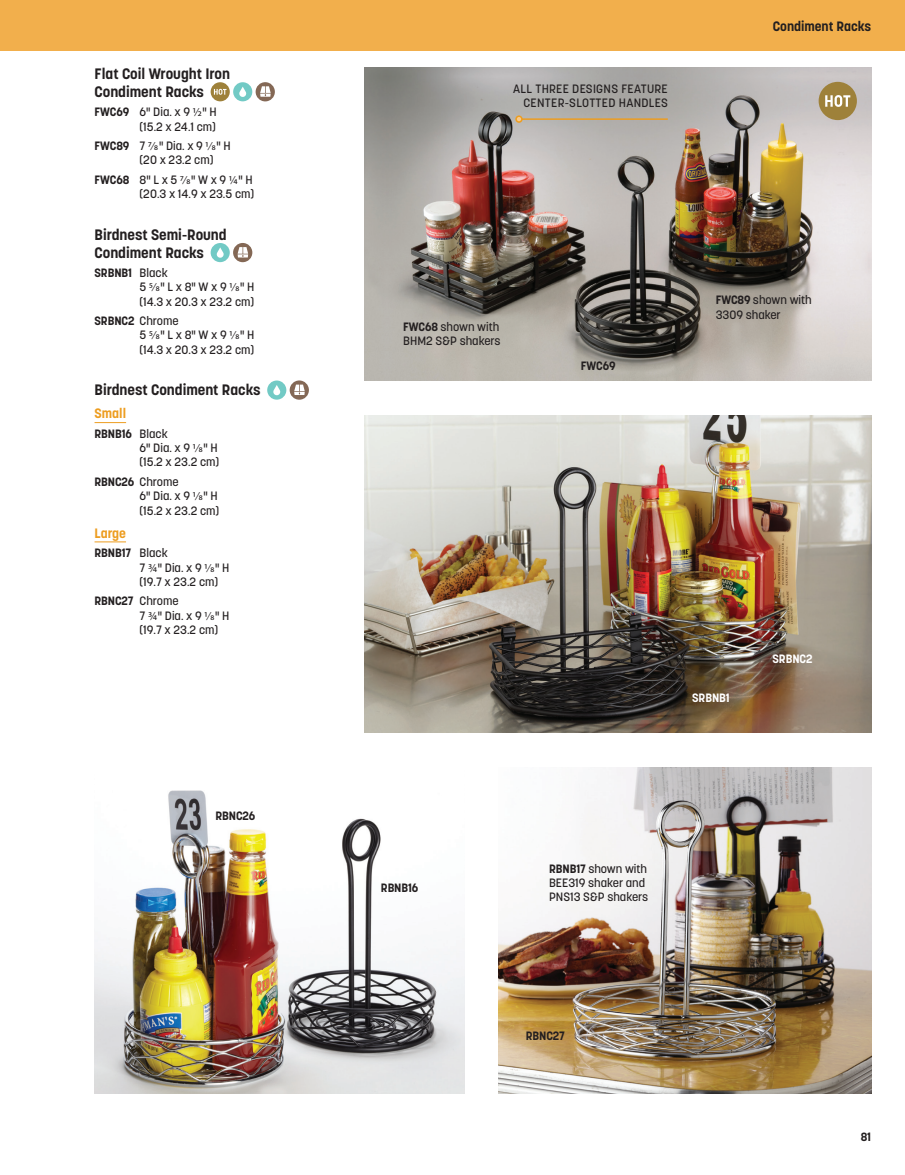
<style>
.page{position:relative;width:905px;height:1175px;background:#fff}
.page>*{position:absolute;margin:0;border:0;box-sizing:border-box;transform-origin:0 0}
.t1{font:700 15px/18px "Korolev";color:#231f20}
.t2{font:700 13.5px "Korolev";color:#231f20}
.t3{font:700 13.5px "Korolev";color:#ed9d20}
.t4{font:500 12px/14.2px "Korolev";color:#231f20}
.t5{font:500 12px/14.2px "Korolev";letter-spacing:.025em;color:#231f20;text-align:right}
.t6{font:700 12px "Korolev";letter-spacing:-.01em;color:#231f20}
.t7{font:700 12px "Korolev";letter-spacing:-.01em;color:#fff}
.s1{font-weight:700}
.s2{font-family:"Myriad Pro";font-weight:400}
</style>
<div class="page">
<img style="left:364px;top:415px;width:507px;height:317px">
<img style="left:94px;top:790px;width:370px;height:304px">
<img style="left:498px;top:767px;width:373px;height:327px">
<img style="left:364px;top:68px;width:507px;height:312px">
<div style="left:0;top:0;width:904px;height:51px;background:#f2af4c"></div>
<hr style="left:520px;top:118px;width:147px;height:2px;background:#ed9d20">
<div style="left:515px;top:115px;width:7px;height:8px;border:2px solid #ed9d20;border-radius:50%"></div>
<hr style="left:94px;top:422px;width:32px;height:1px;background:#ed9d20">
<hr style="left:94px;top:541px;width:32px;height:1px;background:#ed9d20">
<div style="left:211px;top:82px;width:19px;height:19px;background:#9e813a;border-radius:50%"></div>
<svg style="left:214px;top:89px;width:12px;height:6px"></svg>
<div style="left:233px;top:82px;width:19px;height:19px;background:#72cac5;border-radius:50%"></div>
<svg style="left:239px;top:87px;width:7px;height:10px"></svg>
<div style="left:255px;top:82px;width:20px;height:19px;background:#846855;border-radius:50%"></div>
<svg style="left:260px;top:86px;width:11px;height:11px"></svg>
<svg style="left:233px;top:243px;width:19px;height:19px"></svg>
<svg style="left:237px;top:247px;width:11px;height:10px"></svg>
<div style="left:211px;top:243px;width:19px;height:19px;background:#72cac5;border-radius:50%"></div>
<svg style="left:217px;top:247px;width:7px;height:11px"></svg>
<div style="left:290px;top:380px;width:19px;height:20px;background:#846855;border-radius:50%"></div>
<svg style="left:294px;top:384px;width:11px;height:11px"></svg>
<div style="left:267px;top:380px;width:19px;height:19px;background:#72cac5;border-radius:50%"></div>
<svg style="left:273px;top:385px;width:7px;height:10px"></svg>
<div style="left:818px;top:82px;width:38px;height:38px;background:#9e813a;border-radius:50%"></div>
<svg style="left:825px;top:95px;width:25px;height:12px"></svg>
<p class="t1" style="left:94px;top:65px;width:137px">Flat Coil Wrought Iron<br>Condiment Racks</p>
<p class="t4" style="left:94px;top:105px;width:124px;text-align:right"><span class="s1">FWC69</span> 6" Dia. x 9 <span class="s2">1/2</span>" H (15.2 x 24.1 cm)</p>
<p class="t4" style="left:140px;top:139px;width:93px;text-indent:-45px"><span class="s1">FWC89</span> 7 <span class="s2">7/8</span>" Dia. x 9 <span class="s2">1/8</span>" H (20 x 23.2 cm)</p>
<p class="t4" style="left:94px;top:173px;width:161px;text-align:right"><span class="s1">FWC68</span> 8" L x 5 <span class="s2">7/8</span>" W x 9 <span class="s2">1/4</span>" H (20.3 x 14.9 x 23.5 cm)</p>
<p class="t1" style="left:94px;top:225px;width:134px">Birdnest Semi-Round<br>Condiment Racks</p>
<p class="t4" style="left:140px;top:266px;width:116px;text-indent:-45px"><span class="s1">SRBNB1</span> Black<br>5 <span class="s2">5/8</span>" L x 8" W x 9 <span class="s2">1/8</span>" H (14.3 x 20.3 x 23.2 cm)</p>
<p class="t4" style="left:140px;top:314px;width:116px;text-indent:-45px"><span class="s1">SRBNC2</span> Chrome<br>5 <span class="s2">5/8</span>" L x 8" W x 9 <span class="s2">1/8</span>" H (14.3 x 20.3 x 23.2 cm)</p>
<p class="t1" style="left:94px;top:381px;width:167px">Birdnest Condiment Racks</p>
<p class="t3" style="left:94px;top:405px;width:33px">Small</p>
<p class="t4" style="left:140px;top:426px;width:81px;text-indent:-45px"><span class="s1">RBNB16</span> Black<br>6" Dia. x 9 <span class="s2">1/8</span>" H (15.2 x 23.2 cm)</p>
<p class="t4" style="left:140px;top:474px;width:81px;text-indent:-45px"><span class="s1">RBNC26</span> Chrome<br>6" Dia. x 9 <span class="s2">1/8</span>" H (15.2 x 23.2 cm)</p>
<p class="t3" style="left:94px;top:524px;width:33px">Large</p>
<p class="t4" style="left:140px;top:546px;width:91px;text-indent:-45px"><span class="s1">RBNB17</span> Black<br>7 <span class="s2">3/4</span>" Dia. x 9 <span class="s2">1/8</span>" H (19.7 x 23.2 cm)</p>
<p class="t4" style="left:140px;top:594px;width:91px;text-indent:-45px"><span class="s1">RBNC27</span> Chrome<br>7 <span class="s2">3/4</span>" Dia. x 9 <span class="s2">1/8</span>" H (19.7 x 23.2 cm)</p>
<p class="t6" style="left:215px;top:808px;width:41px">RBNC26</p>
<p class="t5" style="left:513px;top:81px;width:156px">ALL THREE DESIGNS FEATURE<br>CENTER-SLOTTED HANDLES</p>
<p class="t2" style="left:772px;top:17px;width:100px">Condiment Racks</p>
<p class="t4" style="left:403px;top:319px;width:99px"><span class="s1">FWC68</span> shown with<br>BHM2 S&amp;P shakers</p>
<p class="t6" style="left:581px;top:358px;width:36px">FWC69</p>
<p class="t4" style="left:715px;top:293px;width:98px"><span class="s1">FWC89</span> shown with<br>3309 shaker</p>
<p class="t6" style="left:381px;top:879px;width:39px">RBNB16</p>
<p class="t7" style="left:692px;top:690px;width:39px">SRBNB1</p>
<p class="t7" style="left:772px;top:651px;width:41px">SRBNC2</p>
<p class="t4" style="left:549px;top:861px;width:100px"><span class="s1">RBNB17</span> shown with<br>BEE319 shaker and<br>PNS13 S&amp;P shakers</p>
<p class="t6" style="left:526px;top:1028px;width:41px">RBNC27</p>
<p class="t6" style="left:861px;top:1129px;width:12px">81</p>
</div>
